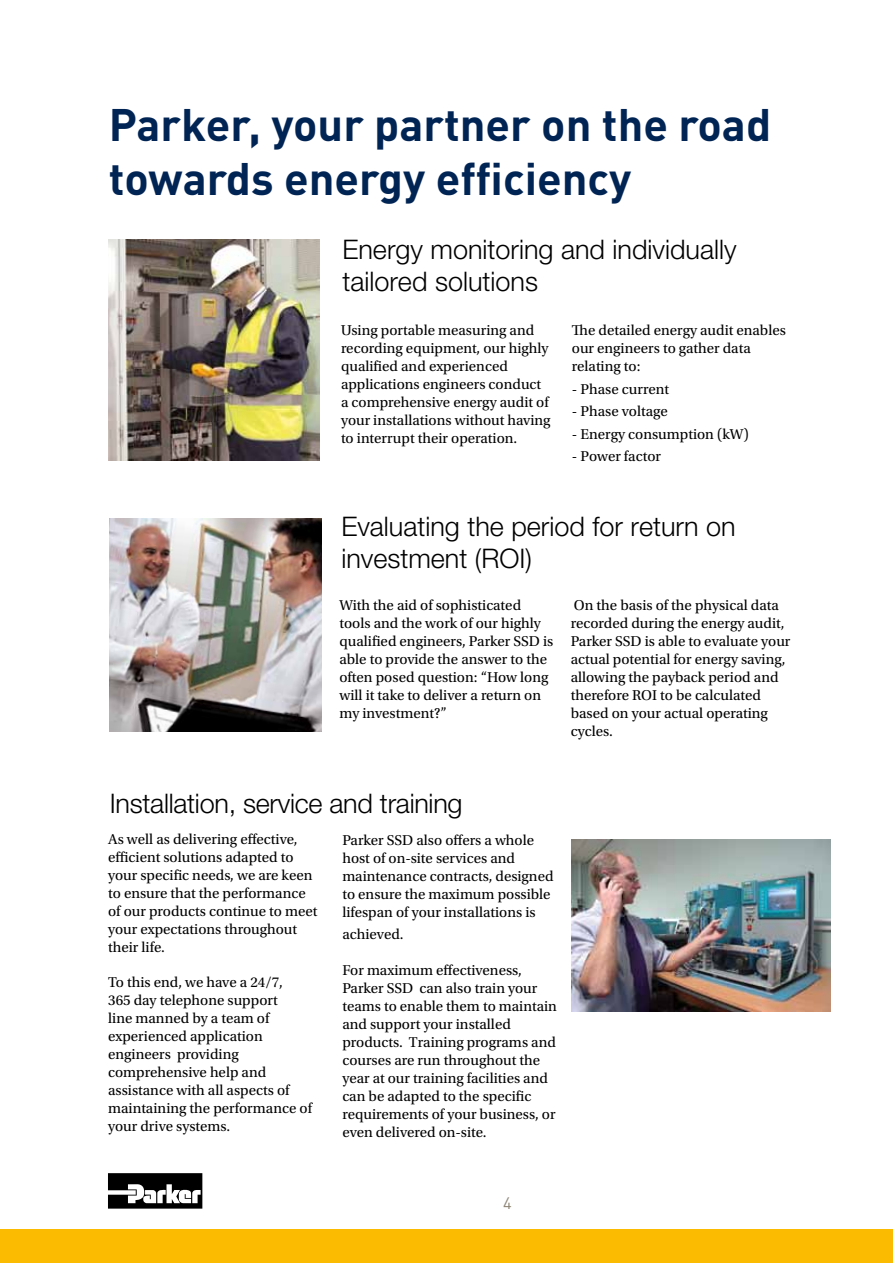
<style>
.page{position:relative;width:893px;height:1263px;background:#fff}
.page>*{position:absolute;margin:0;border:0;box-sizing:border-box;transform-origin:0 0}
.t1{font:700 45px/54px "DINOT";color:#002454}
.t2{font:300 27px/32.4px "Helvetica Neue LT Std";color:#000}
.t3{font:16.5px "DINOT";color:#8f8678}
.t4{font:15px/18px "Utopia Std";color:#000}
</style>
<div class="page">
<svg style="left:108px;top:1173px;width:94px;height:35px"></svg>
<div style="left:0;top:1229px;width:893px;height:34px;background:#fabb00"></div>
<img style="left:110px;top:518px;width:211px;height:213px">
<img style="left:571px;top:839px;width:259px;height:172px">
<img style="left:109px;top:239px;width:210px;height:221px">
<h1 class="t1" style="left:109px;top:95px;width:664px">Parker, your partner on the road towards energy efficiency</h1>
<h2 class="t2" style="left:342px;top:232px;width:396px">Energy monitoring and individually tailored solutions</h2>
<p class="t4" style="left:341px;top:321px;width:211px">Using portable measuring and recording equipment, our highly qualified and experienced applications engineers conduct a comprehensive energy audit of your installations without having to interrupt their operation.</p>
<p class="t4" style="left:572px;top:322px;width:215px">The detailed energy audit enables our engineers to gather data relating to:</p>
<p class="t4" style="left:572px;top:380px;width:99px">- Phase current</p>
<p class="t4" style="left:572px;top:403px;width:97px">- Phase voltage</p>
<p class="t4" style="left:572px;top:425px;width:178px">- Energy consumption (kW)</p>
<p class="t4" style="left:572px;top:448px;width:91px">- Power factor</p>
<h2 class="t2" style="left:341px;top:509px;width:396px">Evaluating the period for return on investment (ROI)</h2>
<p class="t4" style="left:339px;top:597px;width:215px">With the aid of sophisticated tools and the work of our highly qualified engineers, Parker SSD is able to provide the answer to the often posed question: “How long will it take to deliver a return on my investment?”</p>
<p class="t4" style="left:571px;top:597px;width:221px">On the basis of the physical data recorded during the energy audit,<br>Parker SSD is able to evaluate your actual potential for energy saving, allowing the payback period and therefore ROI to be calculated based on your actual operating cycles.</p>
<h2 class="t2" style="left:110px;top:787px;width:354px">Installation, service and training</h2>
<p class="t4" style="left:108px;top:830px;width:211px">As well as delivering effective, efficient solutions adapted to your specific needs, we are keen to ensure that the performance of our products continue to meet your expectations throughout their life.</p>
<p class="t4" style="left:108px;top:973px;width:205px">To this end, we have a 24/7,<br>365 day telephone support<br>line manned by a team of experienced application engineers providing comprehensive help and assistance with all aspects of maintaining the performance of your drive systems.</p>
<p class="t4" style="left:342px;top:831px;width:213px">Parker SSD also offers a whole host of on-site services and maintenance contracts, designed to ensure the maximum possible lifespan of your installations is</p>
<p class="t4" style="left:342px;top:926px;width:63px">achieved.</p>
<p class="t4" style="left:342px;top:961px;width:216px">For maximum effectiveness,<br>Parker SSD can also train your teams to enable them to maintain and support your installed products. Training programs and courses are run throughout the year at our training facilities and can be adapted to the specific requirements of your business, or even delivered on-site.</p>
<p class="t3" style="left:503px;top:1191px;width:10px">4</p>
</div>
